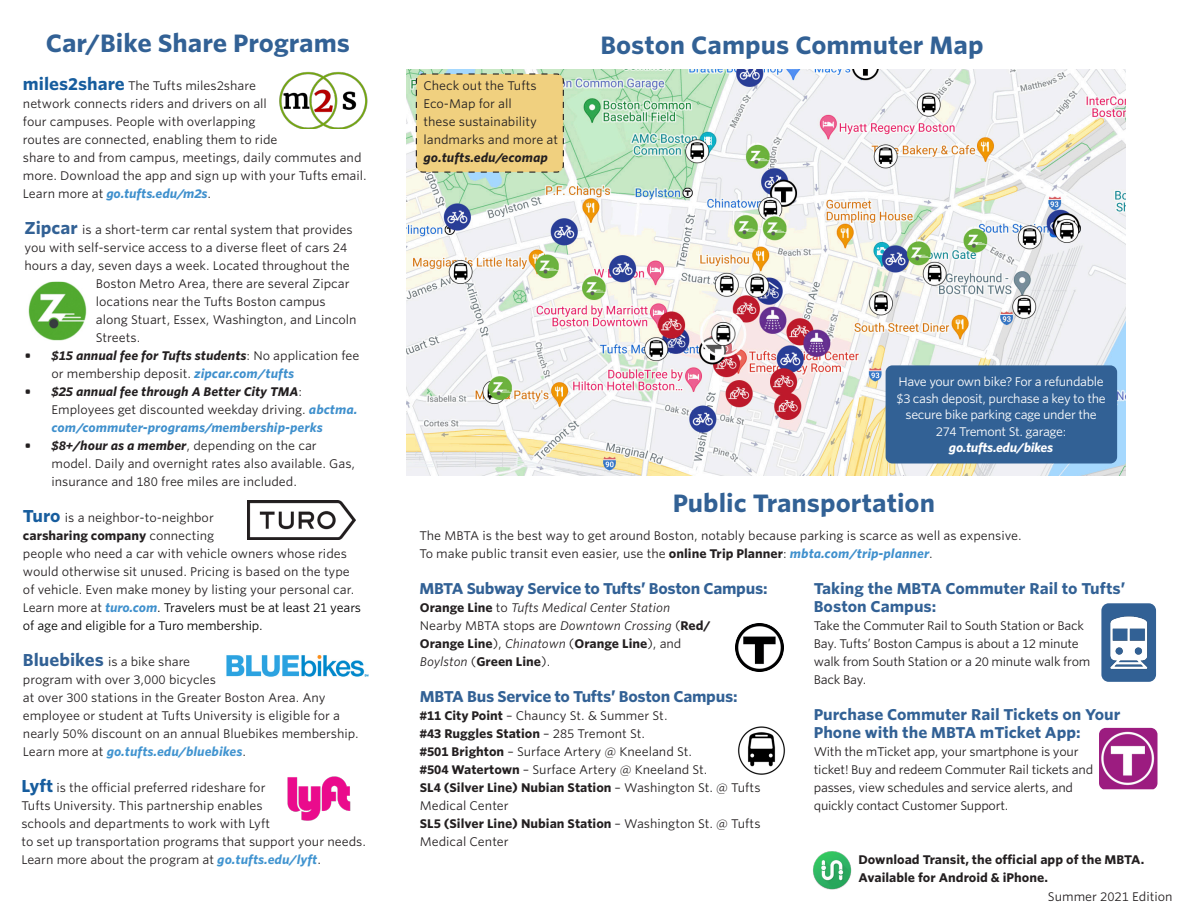
<style>
.page{position:relative;width:1188px;height:918px;background:#fff}
.page>*{position:absolute;margin:0;border:0;box-sizing:border-box;transform-origin:0 0}
.Section_Title{font:700 24px "Whitney Office";color:#326195}
.Brochure_Body_Text{font:700 15px/18px "Whitney Office";letter-spacing:-.01em;color:#326195}
.Brochure_Body_Text-2{font:12px/18px "Whitney Office";color:#231f20}
.Brochure_Body_Text-3{font:12px/18px "Whitney Office";letter-spacing:-.02em;color:#231f20}
.Brochure_Body_Text-4{font:italic 12px/18px "Whitney Office";color:#231f20}
.t1{font:italic 700 12px/18px "Whitney Office";color:#3f90cd}
.Tip{font:12px/16.5px "Whitney Office";letter-spacing:-.03em;color:#fff;text-align:center}
.Brochure_Body_Text-5{font:700 12px "Whitney Office";color:#231f20}
.Tip-2{font:italic 700 12px "Whitney Office";letter-spacing:-.03em;color:#fff}
.s1{font-weight:700;font-size:16.5px;color:#175d9e}
.s2{font-weight:700;font-style:italic;color:#3f90cd}
.s3{font-weight:700;font-size:16.5px;color:#326195}
.s4{font-weight:700;font-style:italic}
.s5{color:#231f20}
.s6{font-weight:400;font-style:normal;color:#231f20}
.s7{font-weight:700}
.s8{color:#000}
.s9{font-weight:700;font-style:italic;color:#4194d0}
.s10{font-weight:700;font-style:normal}
.s11{font-style:normal}
.s12{font-weight:400}
</style>
<div class="page">
<img style="left:735px;top:623px;width:49px;height:49px">
<img style="left:738px;top:726px;width:47px;height:49px">
<div style="left:1101px;top:603px;width:55px;height:79px;background:#326195;border-radius:7px"></div>
<img style="left:1101px;top:603px;width:56px;height:75px">
<img style="left:247px;top:500px;width:108px;height:40px">
<img style="left:28px;top:282px;width:59px;height:59px">
<img style="left:287px;top:776px;width:64px;height:45px">
<img style="left:407px;top:70px;width:718px;height:406px">
<div style="left:886px;top:365px;width:231px;height:99px;background:#326195;border-radius:7px"></div>
<img style="left:279px;top:71px;width:89px;height:58px">
<img style="left:226px;top:655px;width:143px;height:22px">
<img style="left:813px;top:851px;width:38px;height:39px">
<div style="left:415px;top:73px;width:149px;height:100px;background:#f0d07f"></div>
<img style="left:1099px;top:728px;width:59px;height:61px">
<p class="Section_Title" style="left:46px;top:26px;width:306px">Car/Bike Share Programs</p>
<p class="Section_Title" style="left:600px;top:29px;width:385px">Boston Campus Commuter Map</p>
<p class="Brochure_Body_Text-2" style="left:23px;top:76px;width:345px"><span class="s1">miles2share</span> The Tufts miles2share<br>network connects riders and drivers on all<br>four campuses. People with overlapping<br>routes are connected, enabling them to ride<br>share to and from campus, meetings, daily commutes and more. Download the app and sign up with your Tufts email.<br>Learn more at <span class="s2">go.tufts.edu/m2s</span>.</p>
<p class="Brochure_Body_Text-2" style="left:24px;top:220px;width:330px"><span class="s3">Zipcar</span> is a short-term car rental system that provides</p>
<p class="Brochure_Body_Text-2" style="left:24px;top:238px;width:324px">you with self-service access to a diverse fleet of cars 24</p>
<p class="Brochure_Body_Text-2" style="left:24px;top:256px;width:327px">hours a day, seven days a week. Located throughout the</p>
<p class="Brochure_Body_Text-2" style="left:96px;top:274px;width:255px">Boston Metro Area, there are several Zipcar</p>
<p class="Brochure_Body_Text-2" style="left:96px;top:292px;width:232px">locations near the Tufts Boston campus</p>
<p class="Brochure_Body_Text-2" style="left:96px;top:310px;width:262px">along Stuart, Essex, Washington, and Lincoln</p>
<p class="Brochure_Body_Text-2" style="left:96px;top:328px;width:46px">Streets.</p>
<p class="Brochure_Body_Text-2" style="left:51px;top:346px;width:309px;text-indent:-27px"><span class="s4">• $15 annual fee for Tufts students</span>: No application fee or membership deposit. <span class="s2">zipcar.com/tufts</span></p>
<p class="t1" style="left:51px;top:382px;width:307px;text-indent:-27px"><span class="s5">• $25 annual fee through A Better City TMA</span><span class="s6">:<br>Employees get discounted weekday driving.</span> abctma. com/commuter-programs/membership-perks</p>
<p class="Brochure_Body_Text-2" style="left:51px;top:436px;width:305px;text-indent:-27px"><span class="s4">• $8+/hour as a member</span>, depending on the car model. Daily and overnight rates also available. Gas, insurance and 180 free miles are included.</p>
<p class="Brochure_Body_Text-2" style="left:23px;top:508px;width:193px"><span class="s1">Turo</span> is a neighbor-to-neighbor <span class="s7">carsharing company</span> connecting</p>
<p class="Brochure_Body_Text-2" style="left:23px;top:544px;width:340px">people who need a car with vehicle owners whose rides would otherwise sit unused. Pricing is based on the type of vehicle. Even make money by listing your personal car.<br>Learn more at <span class="s2">turo.com</span><span class="s8">. Travelers must be at least 21 years of age and eligible for a Turo membership.</span></p>
<p class="Brochure_Body_Text-2" style="left:23px;top:652px;width:337px"><span class="s3">Bluebikes</span> is a bike share<br>program with over 3,000 bicycles<br>at over 300 stations in the Greater Boston Area. Any employee or student at Tufts University is eligible for a nearly 50% discount on an annual Bluebikes membership.<br>Learn more at <span class="s9">go.tufts.edu/bluebikes</span>.</p>
<p class="Brochure_Body_Text-2" style="left:21px;top:778px;width:346px"><span class="s1">Lyft</span> is the official preferred rideshare for<br>Tufts University. This partnership enables<br>schools and departments to work with Lyft<br>to set up transportation programs that support your needs.<br>Learn more about the program at <span class="s9">go.tufts.edu/lyft</span>.</p>
<p class="Brochure_Body_Text-2" style="left:423px;top:76px;width:136px">Check out the Tufts<br>Eco-Map for all<br>these sustainability landmarks and more at <span class="s4">go.tufts.edu/ecomap</span></p>
<p class="Tip" style="left:897px;top:373px;width:211px">Have your own bike? For a refundable $3 cash deposit, purchase a key to the secure bike parking cage under the</p>
<p class="Tip" style="left:936px;top:423px;width:132px">274 Tremont St. garage:</p>
<p class="Tip-2" style="left:949px;top:439px;width:106px">go.tufts.edu/bikes</p>
<p class="Section_Title" style="left:673px;top:486px;width:264px">Public Transportation</p>
<p class="Brochure_Body_Text-2" style="left:419px;top:526px;width:604px">The MBTA is the best way to get around Boston, notably because parking is scarce as well as expensive.</p>
<p class="Brochure_Body_Text-2" style="left:419px;top:544px;width:515px">To make public transit even easier, use the <span class="s7">online Trip Planner</span>: <span class="s2">mbta.com/trip-planner</span>.</p>
<p class="Brochure_Body_Text" style="left:419px;top:579px;width:350px">MBTA Subway Service to Tufts’ Boston Campus:</p>
<p class="Brochure_Body_Text" style="left:814px;top:579px;width:313px">Taking the MBTA Commuter Rail to Tufts’<br>Boston Campus:</p>
<p class="Brochure_Body_Text-3" style="left:814px;top:616px;width:278px">Take the Commuter Rail to South Station or Back Bay. Tufts’ Boston Campus is about a 12 minute walk from South Station or a 20 minute walk from Back Bay.</p>
<p class="Brochure_Body_Text" style="left:814px;top:705px;width:308px">Purchase Commuter Rail Tickets on Your<br>Phone with the MBTA mTicket App:</p>
<p class="Brochure_Body_Text-3" style="left:814px;top:742px;width:281px">With the mTicket app, your smartphone is your ticket! Buy and redeem Commuter Rail tickets and passes, view schedules and service alerts, and quickly contact Customer Support.</p>
<p class="Brochure_Body_Text-4" style="left:420px;top:598px;width:252px"><span class="s10">Orange Line</span> <span class="s11">to</span> Tufts Medical Center Station</p>
<p class="Brochure_Body_Text-4" style="left:420px;top:616px;width:292px"><span class="s11">Nearby MBTA stops are</span> Downtown Crossing <span class="s11">(</span><span class="s10">Red/<br>Orange Line</span><span class="s11">),</span> Chinatown <span class="s11">(</span><span class="s10">Orange Line</span><span class="s11">), and<br></span>Boylston <span class="s11">(</span><span class="s10">Green Line</span><span class="s11">).</span></p>
<p class="Brochure_Body_Text" style="left:420px;top:687px;width:319px">MBTA Bus Service to Tufts’ Boston Campus:</p>
<p class="Brochure_Body_Text-2" style="left:420px;top:706px;width:249px"><span class="s7">#11 City Point</span> – Chauncy St. &amp; Summer St.</p>
<p class="Brochure_Body_Text-5" style="left:420px;top:725px;width:227px">#43 Ruggles Station <span class="s12">– 285 Tremont St.</span></p>
<p class="Brochure_Body_Text-2" style="left:420px;top:742px;width:274px"><span class="s7">#501 Brighton</span> – Surface Artery @ Kneeland St.</p>
<p class="Brochure_Body_Text-2" style="left:420px;top:760px;width:289px"><span class="s7">#504 Watertown</span> – Surface Artery @ Kneeland St.</p>
<p class="Brochure_Body_Text-2" style="left:420px;top:778px;width:342px"><span class="s7">SL4 (Silver Line) Nubian Station</span> – Washington St. @ Tufts<br>Medical Center</p>
<p class="Brochure_Body_Text-2" style="left:420px;top:814px;width:342px"><span class="s7">SL5 (Silver Line) Nubian Station</span> – Washington St. @ Tufts<br>Medical Center</p>
<p class="Brochure_Body_Text-5" style="left:858px;top:851px;width:287px">Download Transit, the official app of the MBTA.</p>
<p class="Brochure_Body_Text-5" style="left:858px;top:869px;width:191px">Available for Android &amp; iPhone.</p>
<p class="Brochure_Body_Text-2" style="left:1048px;top:888px;width:126px">Summer 2021 Edition</p>
</div>
